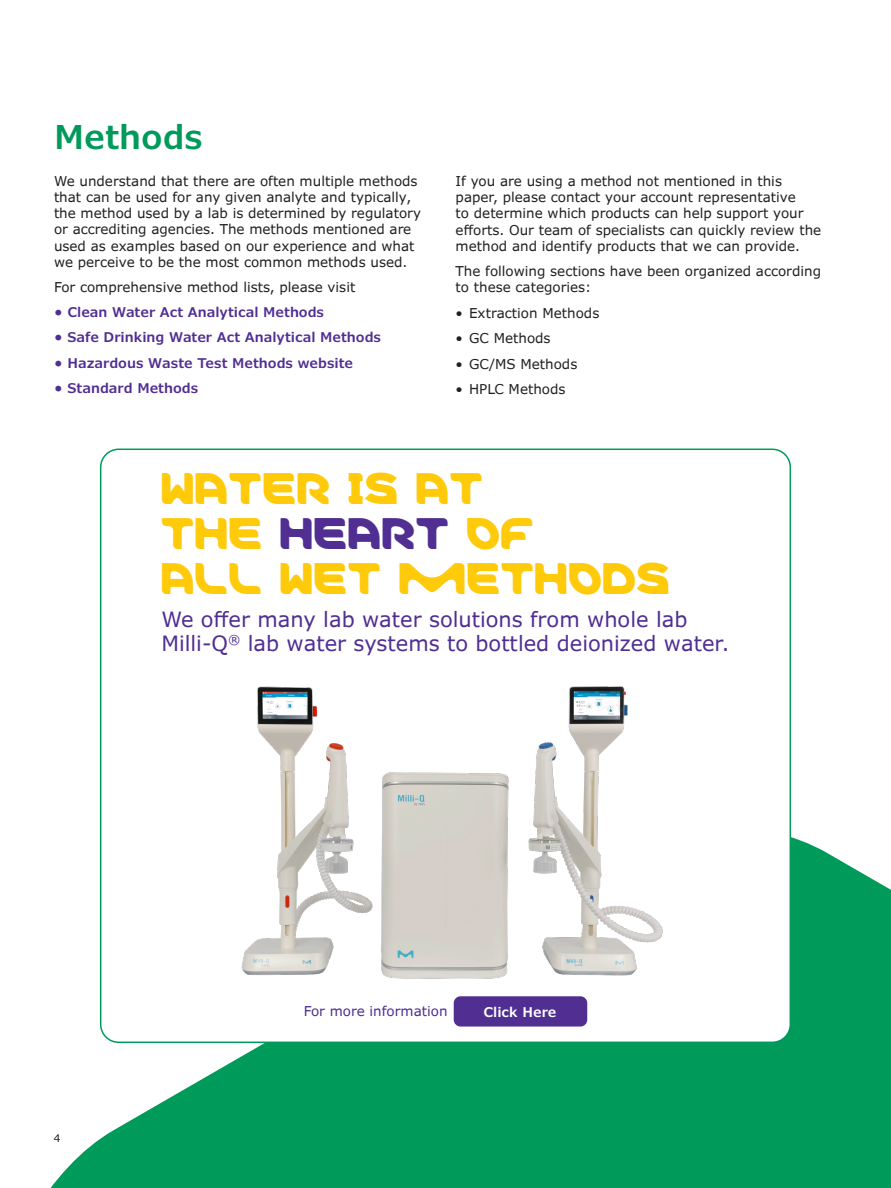
<style>
.page{position:relative;width:891px;height:1188px;background:#fff}
.page>*{position:absolute;margin:0;border:0;box-sizing:border-box;transform-origin:0 0}
.t1{font:45px/45px "Merck";color:#feca0a}
.t2{font:600 33px "Verdana Pro";color:#009a5a}
.t3{font:21px/24px "Verdana Pro";color:#502e92}
.t4{font:13.5px/16.2px "Verdana Pro";color:#231f20}
.t5{font:600 13.5px "Verdana Pro";color:#502e92}
.t6{font:13.5px "Verdana Pro";color:#502e92}
.t7{font:600 13.5px "Verdana Pro";color:#fff}
.t8{font:10.5px "Verdana Pro";color:#231f20}
.s1{color:#502e92}
</style>
<div class="page">
<svg style="left:50px;top:816px;width:841px;height:372px;fill:#009a5a"></svg>
<div style="left:101px;top:449px;width:689px;height:593px;background:#fff;border-radius:18px"></div>
<img style="left:241px;top:686px;width:422px;height:293px">
<img style="left:863px;top:816px;width:28px;height:343px">
<div style="left:454px;top:996px;width:133px;height:31px;background:#502e92;border-radius:7px"></div>
<h2 class="t2" style="left:54px;top:116px;width:150px">Methods</h2>
<p class="t4" style="left:54px;top:173px;width:369px">We understand that there are often multiple methods that can be used for any given analyte and typically, the method used by a lab is determined by regulatory or accrediting agencies. The methods mentioned are used as examples based on our experience and what we perceive to be the most common methods used.</p>
<p class="t4" style="left:54px;top:279px;width:303px">For comprehensive method lists, please visit</p>
<p class="t5" style="left:54px;top:304px;width:272px">• Clean Water Act Analytical Methods</p>
<p class="t5" style="left:54px;top:329px;width:329px">• Safe Drinking Water Act Analytical Methods</p>
<p class="t5" style="left:54px;top:354px;width:301px">• Hazardous Waste Test Methods website</p>
<p class="t5" style="left:54px;top:379px;width:146px">• Standard Methods</p>
<p class="t4" style="left:456px;top:173px;width:367px">If you are using a method not mentioned in this paper, please contact your account representative<br>to determine which products can help support your efforts. Our team of specialists can quickly review the method and identify products that we can provide.</p>
<p class="t4" style="left:456px;top:263px;width:367px">The following sections have been organized according to these categories:</p>
<p class="t4" style="left:456px;top:305px;width:145px">• Extraction Methods</p>
<p class="t4" style="left:456px;top:330px;width:97px">• GC Methods</p>
<p class="t4" style="left:456px;top:356px;width:123px">• GC/MS Methods</p>
<p class="t4" style="left:456px;top:381px;width:111px">• HPLC Methods</p>
<h1 class="t1" style="left:161px;top:466px;width:511px">WATER IS AT<br>THE <span class="s1">HEART</span> OF<br>ALL WET METHODS</h1>
<h3 class="t3" style="left:161px;top:608px;width:570px">We offer many lab water solutions from whole lab<br>Milli-Q<sup>®</sup> lab water systems to bottled deionized water.</h3>
<p class="t8" style="left:54px;top:1131px;width:8px">4</p>
<p class="t6" style="left:304px;top:1002px;width:145px">For more information</p>
<p class="t7" style="left:484px;top:1003px;width:74px">Click Here</p>
</div>
